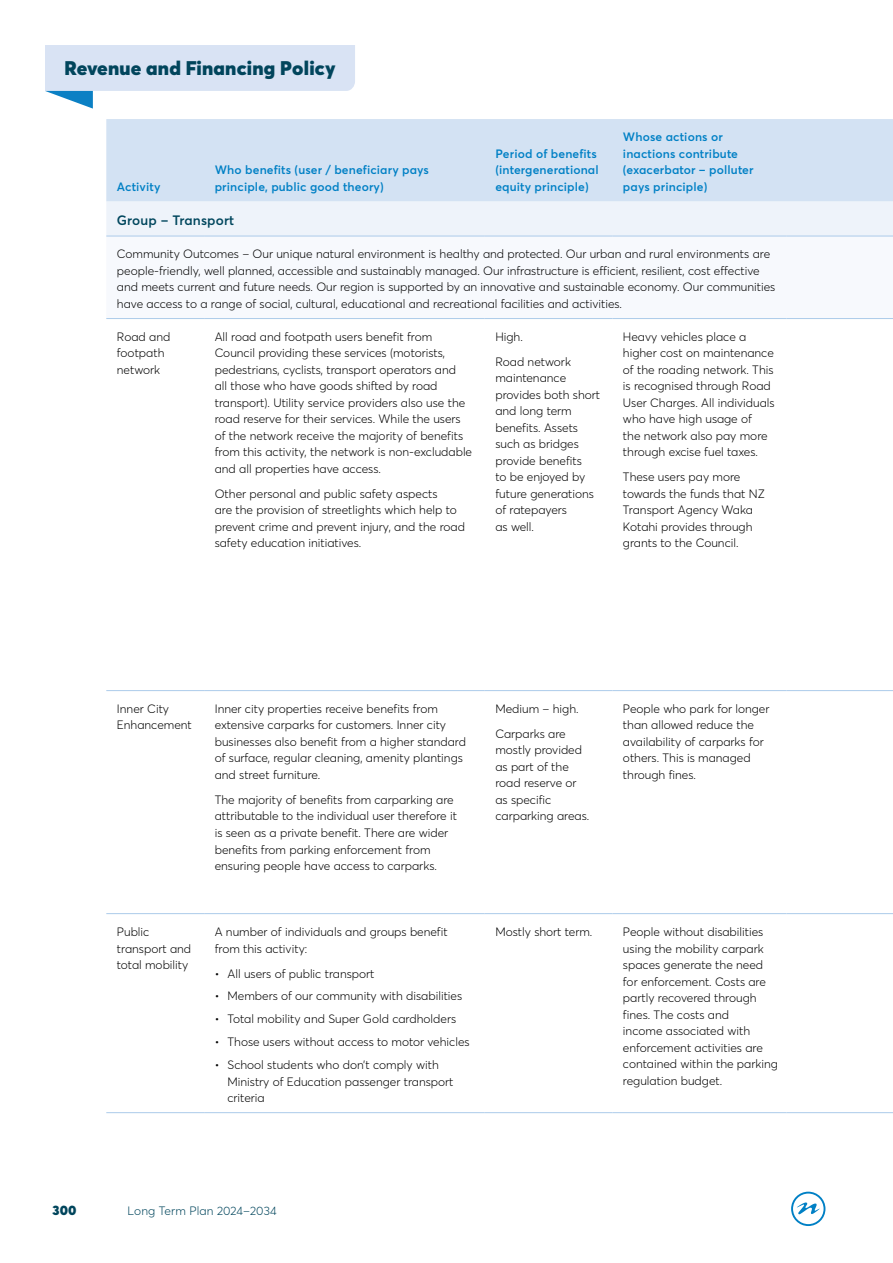
<style>
.page{position:relative;width:893px;height:1263px;background:#fff}
.page>*{position:absolute;margin:0;border:0;box-sizing:border-box;transform-origin:0 0}
.t1{font:900 19.5px "Averta";letter-spacing:.01em;color:#01455c}
.t2{font:600 13.5px "Averta";letter-spacing:.01em;color:#00465d}
.t3{font:900 13.5px "Averta";color:#01455c}
.t4{font:300 12px/16.5px "Averta";color:#000}
.t5{font:600 12px/16.5px "Averta";letter-spacing:.01em;color:#0080c5}
.t6{font:300 12px "Averta";letter-spacing:.01em;color:#01455c}
</style>
<div class="page">
<svg style="left:45px;top:45px;width:310px;height:64px"></svg>
<div style="left:791px;top:1192px;width:34px;height:34px;border:2px solid #0080c5;border-radius:50%"></div>
<svg style="left:797px;top:1202px;width:23px;height:13px"></svg>
<div style="left:106px;top:119px;width:787px;height:83px;background:#d3e2f3"></div>
<div style="left:106px;top:202px;width:787px;height:34px;background:#eef3fa"></div>
<hr style="left:787px;top:236px;width:106px;height:1px;background:#accbea">
<hr style="left:787px;top:318px;width:106px;height:1px;background:#accbea">
<hr style="left:106px;top:690px;width:98px;height:1px;background:#accbea">
<hr style="left:204px;top:690px;width:281px;height:1px;background:#accbea">
<hr style="left:485px;top:690px;width:127px;height:1px;background:#accbea">
<hr style="left:612px;top:690px;width:175px;height:1px;background:#accbea">
<hr style="left:787px;top:690px;width:106px;height:1px;background:#accbea">
<hr style="left:106px;top:913px;width:98px;height:1px;background:#accbea">
<hr style="left:204px;top:913px;width:281px;height:1px;background:#accbea">
<hr style="left:485px;top:913px;width:127px;height:1px;background:#accbea">
<hr style="left:612px;top:913px;width:175px;height:1px;background:#accbea">
<hr style="left:787px;top:913px;width:106px;height:1px;background:#accbea">
<hr style="left:106px;top:1112px;width:98px;height:1px;background:#accbea">
<hr style="left:204px;top:1112px;width:281px;height:1px;background:#accbea">
<hr style="left:485px;top:1112px;width:127px;height:1px;background:#accbea">
<hr style="left:612px;top:1112px;width:175px;height:1px;background:#accbea">
<hr style="left:787px;top:1112px;width:106px;height:1px;background:#accbea">
<hr style="left:106px;top:236px;width:98px;height:1px;background:#accbea">
<hr style="left:204px;top:236px;width:281px;height:1px;background:#accbea">
<hr style="left:485px;top:236px;width:127px;height:1px;background:#accbea">
<hr style="left:612px;top:236px;width:175px;height:1px;background:#accbea">
<hr style="left:106px;top:318px;width:98px;height:1px;background:#accbea">
<hr style="left:204px;top:318px;width:281px;height:1px;background:#accbea">
<hr style="left:485px;top:318px;width:127px;height:1px;background:#accbea">
<hr style="left:612px;top:318px;width:175px;height:1px;background:#accbea">
<h1 class="t1" style="left:64px;top:54px;width:273px">Revenue and Financing Policy</h1>
<p class="t5" style="left:117px;top:178px;width:45px">Activity</p>
<p class="t5" style="left:215px;top:161px;width:216px">Who benefits (user / beneficiary pays principle, public good theory)</p>
<p class="t5" style="left:495px;top:145px;width:105px">Period of benefits (intergenerational equity principle)</p>
<p class="t5" style="left:623px;top:128px;width:132px">Whose actions or inactions contribute (exacerbator – polluter pays principle)</p>
<p class="t2" style="left:117px;top:211px;width:119px">Group – Transport</p>
<p class="t4" style="left:117px;top:245px;width:660px">Community Outcomes – Our unique natural environment is healthy and protected. Our urban and rural environments are people-friendly, well planned, accessible and sustainably managed. Our infrastructure is efficient, resilient, cost effective and meets current and future needs. Our region is supported by an innovative and sustainable economy. Our communities have access to a range of social, cultural, educational and recreational facilities and activities.</p>
<p class="t4" style="left:117px;top:328px;width:55px">Road and footpath network</p>
<p class="t4" style="left:215px;top:328px;width:259px">All road and footpath users benefit from Council providing these services (motorists, pedestrians, cyclists, transport operators and<br>all those who have goods shifted by road transport). Utility service providers also use the road reserve for their services. While the users of the network receive the majority of benefits from this activity, the network is non-excludable and all properties have access.</p>
<p class="t4" style="left:215px;top:485px;width:252px">Other personal and public safety aspects<br>are the provision of streetlights which help to prevent crime and prevent injury, and the road safety education initiatives.</p>
<p class="t4" style="left:495px;top:324px;width:77px;line-height:25px">High.<br>Road network</p>
<p class="t4" style="left:495px;top:369px;width:106px">maintenance provides both short and long term benefits. Assets such as bridges provide benefits<br>to be enjoyed by future generations of ratepayers<br>as well.</p>
<p class="t4" style="left:623px;top:328px;width:153px">Heavy vehicles place a higher cost on maintenance of the roading network. This is recognised through Road<br>User Charges. All individuals who have high usage of<br>the network also pay more through excise fuel taxes.</p>
<p class="t4" style="left:623px;top:468px;width:143px">These users pay more towards the funds that NZ<br>Transport Agency Waka<br>Kotahi provides through grants to the Council.</p>
<p class="t4" style="left:117px;top:700px;width:76px">Inner City<br>Enhancement</p>
<p class="t4" style="left:215px;top:700px;width:253px">Inner city properties receive benefits from extensive carparks for customers. Inner city businesses also benefit from a higher standard of surface, regular cleaning, amenity plantings and street furniture.</p>
<p class="t4" style="left:215px;top:791px;width:244px">The majority of benefits from carparking are attributable to the individual user therefore it is seen as a private benefit. There are wider benefits from parking enforcement from ensuring people have access to carparks.</p>
<p class="t4" style="left:117px;top:923px;width:76px">Public transport and total mobility</p>
<p class="t4" style="left:215px;top:923px;width:234px">A number of individuals and groups benefit from this activity:</p>
<p class="t4" style="left:215px;top:964px;width:161px">• All users of public transport</p>
<p class="t4" style="left:215px;top:987px;width:249px">• Members of our community with disabilities</p>
<p class="t4" style="left:215px;top:1010px;width:243px">• Total mobility and Super Gold cardholders</p>
<p class="t4" style="left:215px;top:1033px;width:256px">• Those users without access to motor vehicles</p>
<p class="t4" style="left:227px;top:1056px;width:228px;text-indent:-13px">• School students who don’t comply with<br>Ministry of Education passenger transport criteria</p>
<p class="t4" style="left:495px;top:696px;width:85px;line-height:25px">Medium – high.<br>Carparks are</p>
<p class="t4" style="left:495px;top:741px;width:95px">mostly provided as part of the road reserve or as specific carparking areas.</p>
<p class="t4" style="left:623px;top:700px;width:148px">People who park for longer than allowed reduce the availability of carparks for others. This is managed through fines.</p>
<p class="t4" style="left:495px;top:923px;width:99px">Mostly short term.</p>
<p class="t4" style="left:623px;top:923px;width:157px">People without disabilities using the mobility carpark spaces generate the need for enforcement. Costs are partly recovered through fines. The costs and<br>income associated with enforcement activities are contained within the parking regulation budget.</p>
<p class="t3" style="left:53px;top:1200px;width:26px">300</p>
<p class="t6" style="left:128px;top:1202px;width:151px">Long Term Plan 2024–2034</p>
</div>
